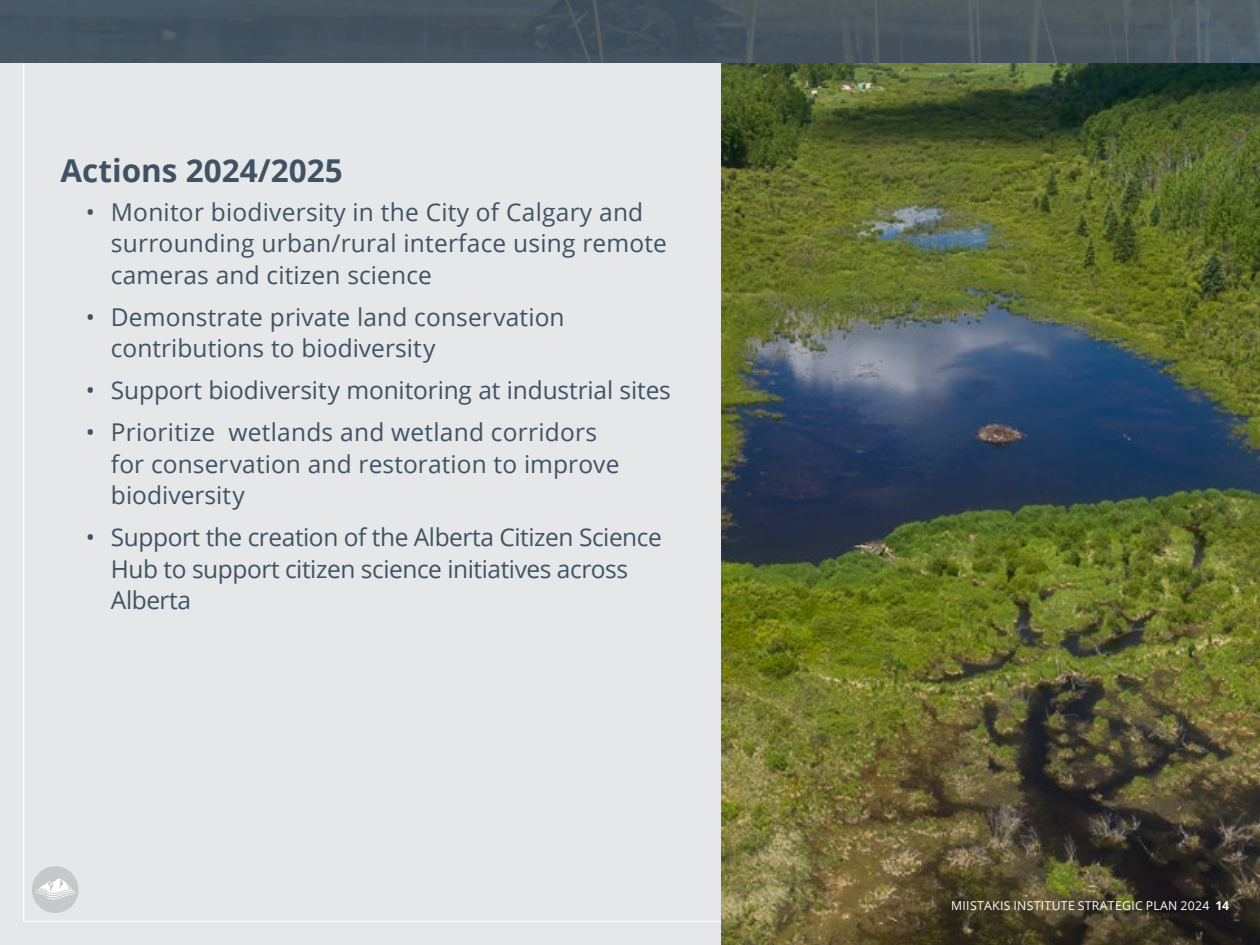
<style>
.page{position:relative;width:1260px;height:945px;background:#e6e7e9}
.page>*{position:absolute;margin:0;border:0;box-sizing:border-box;transform-origin:0 0}
.t1{font:700 31.5px "Open Sans";color:#405364}
.t2{font:24.5px/31.5px "Open Sans";letter-spacing:.005em;color:#405364}
.t3{font:24.5px/31.5px "Open Sans";letter-spacing:-.02em;color:#405364}
.t4{font:12.25px "Open Sans";letter-spacing:.025em;color:#fff}
.s1{font-weight:700}
</style>
<div class="page">
<img style="left:722px;top:63px;width:538px;height:882px">
<img style="left:0;top:0;width:1132px;height:63px">
<svg style="left:1132px;top:0;width:128px;height:63px;background:#505d65"></svg>
<div style="left:32px;top:866px;width:47px;height:47px;background:#c7c8ca;border-radius:50%"></div>
<svg style="left:35px;top:879px;width:40px;height:21px"></svg>
<p class="t1" style="left:61px;top:148px;width:284px">Actions 2024/2025</p>
<p class="t2" style="left:111px;top:196px;width:557px;text-indent:-25px">• Monitor biodiversity in the City of Calgary and surrounding urban/rural interface using remote cameras and citizen science</p>
<p class="t2" style="left:111px;top:301px;width:455px;text-indent:-25px">• Demonstrate private land conservation contributions to biodiversity</p>
<p class="t2" style="left:86px;top:374px;width:587px">• Support biodiversity monitoring at industrial sites</p>
<p class="t2" style="left:111px;top:416px;width:510px;text-indent:-25px">• Prioritize wetlands and wetland corridors for conservation and restoration to improve biodiversity</p>
<p class="t3" style="left:111px;top:521px;width:552px;text-indent:-25px">• Support the creation of the Alberta Citizen Science<br>Hub to support citizen science initiatives across<br>Alberta</p>
<p class="t4" style="left:951px;top:897px;width:280px">MIISTAKIS INSTITUTE STRATEGIC PLAN 2024 <span class="s1">14</span></p>
</div>
